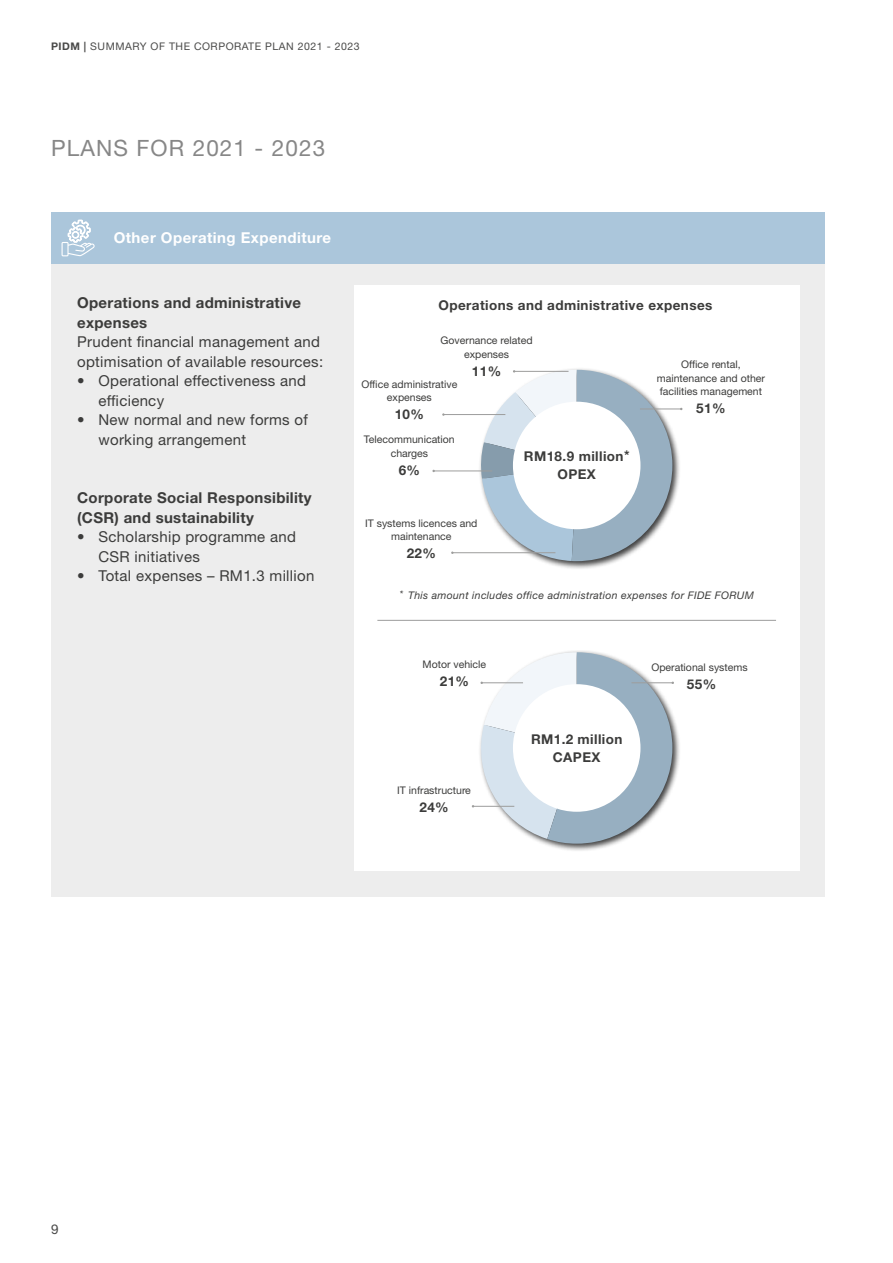
<style>
.page{position:relative;width:893px;height:1263px;background:#fff}
.page>*{position:absolute;margin:0;border:0;box-sizing:border-box;transform-origin:0 0}
.t1{font:22.5px "Helvetica Neue LT Std";letter-spacing:.05em;color:#878787}
.t2{font:15px/19.5px "Helvetica Neue LT Std";letter-spacing:.02em;color:#3c3c3b}
.t3{font:700 15px/19.5px "Helvetica Neue LT Std";letter-spacing:.02em;color:#3c3c3b}
.t4{font:700 15px "Helvetica Neue LT Std";letter-spacing:.03em;color:#fff}
.t5{font:700 13.5px/18px "Helvetica Neue LT Std";letter-spacing:.03em;color:#3c3c3b;text-align:center}
.t6{font:13.5px "Helvetica Neue LT Std";color:#4a4a49}
.t7{font:10.5px/13.5px "Helvetica Neue LT Std";color:#3c3c3b;text-align:center}
.t8{font:italic 10.5px "Helvetica Neue LT Std";letter-spacing:.03em;color:#3c3c3b}
.t9{font:10.5px "Helvetica Neue LT Std";letter-spacing:.05em;color:#4a4a49}
.s1{font-weight:700}
</style>
<div class="page">
<div style="left:51px;top:264px;width:774px;height:632px;background:#ededed"></div>
<div style="left:354px;top:285px;width:445px;height:586px;background:#fff"></div>
<div style="left:479px;top:367px;width:202px;height:203px;background:#000;opacity:.75"></div>
<div style="left:479px;top:650px;width:202px;height:202px;background:#000;opacity:.75"></div>
<hr style="left:377px;top:620px;width:399px;height:1px;background:#9d9d9c">
<hr style="left:443px;top:414px;width:62px;height:1px;background:#9d9d9c">
<svg style="left:480px;top:370px;width:192px;height:191px"></svg>
<hr style="left:434px;top:471px;width:58px;height:1px;background:#9d9d9c">
<hr style="left:452px;top:552px;width:103px;height:1px;background:#9d9d9c">
<hr style="left:640px;top:409px;width:41px;height:1px;background:#9d9d9c">
<svg style="left:472px;top:652px;width:202px;height:192px"></svg>
<div style="left:51px;top:213px;width:774px;height:51px;background:#abc6db"></div>
<svg style="left:62px;top:220px;width:33px;height:36px"></svg>
<p class="t9" style="left:51px;top:40px;width:310px"><span class="s1">PIDM |</span> SUMMARY OF THE CORPORATE PLAN 2021 - 2023</p>
<h1 class="t1" style="left:51px;top:135px;width:276px">PLANS FOR 2021 - 2023</h1>
<p class="t4" style="left:114px;top:229px;width:219px">Other Operating Expenditure</p>
<p class="t3" style="left:77px;top:293px;width:225px">Operations and administrative expenses</p>
<p class="t2" style="left:77px;top:332px;width:247px">Prudent financial management and optimisation of available resources:</p>
<p class="t2" style="left:98px;top:371px;width:209px;text-indent:-21px">• Operational effectiveness and efficiency</p>
<p class="t2" style="left:98px;top:410px;width:211px;text-indent:-21px">• New normal and new forms of working arrangement</p>
<p class="t3" style="left:77px;top:488px;width:236px">Corporate Social Responsibility (CSR) and sustainability</p>
<p class="t2" style="left:98px;top:527px;width:199px;text-indent:-21px">• Scholarship programme and<br>CSR initiatives</p>
<p class="t2" style="left:77px;top:566px;width:239px">• Total expenses – RM1.3 million</p>
<p class="t5" style="left:438px;top:296px;width:275px">Operations and administrative expenses</p>
<p class="t7" style="left:440px;top:334px;width:94px">Governance related expenses</p>
<p class="t5" style="left:472px;top:362px;width:31px">11%</p>
<p class="t7" style="left:361px;top:377px;width:98px">Office administrative expenses</p>
<p class="t5" style="left:395px;top:405px;width:31px">10%</p>
<p class="t7" style="left:364px;top:433px;width:92px">Telecommunication charges</p>
<p class="t5" style="left:399px;top:461px;width:23px">6%</p>
<p class="t7" style="left:365px;top:516px;width:114px">IT systems licences and maintenance</p>
<p class="t5" style="left:407px;top:544px;width:31px">22%</p>
<p class="t5" style="left:524px;top:447px;width:107px">RM18.9 million*<br>OPEX</p>
<p class="t7" style="left:657px;top:358px;width:110px">Office rental, maintenance and other facilities management</p>
<p class="t5" style="left:696px;top:399px;width:31px">51%</p>
<p class="t8" style="left:400px;top:589px;width:356px">* This amount includes office administration expenses for FIDE FORUM</p>
<p class="t7" style="left:423px;top:658px;width:65px">Motor vehicle</p>
<p class="t5" style="left:440px;top:672px;width:31px">21%</p>
<p class="t7" style="left:397px;top:783px;width:75px">IT infrastructure</p>
<p class="t5" style="left:419px;top:798px;width:31px">24%</p>
<p class="t5" style="left:531px;top:730px;width:93px">RM1.2 million<br>CAPEX</p>
<p class="t7" style="left:651px;top:660px;width:98px">Operational systems</p>
<p class="t5" style="left:687px;top:674px;width:31px">55%</p>
<p class="t6" style="left:51px;top:1221px;width:9px">9</p>
</div>
